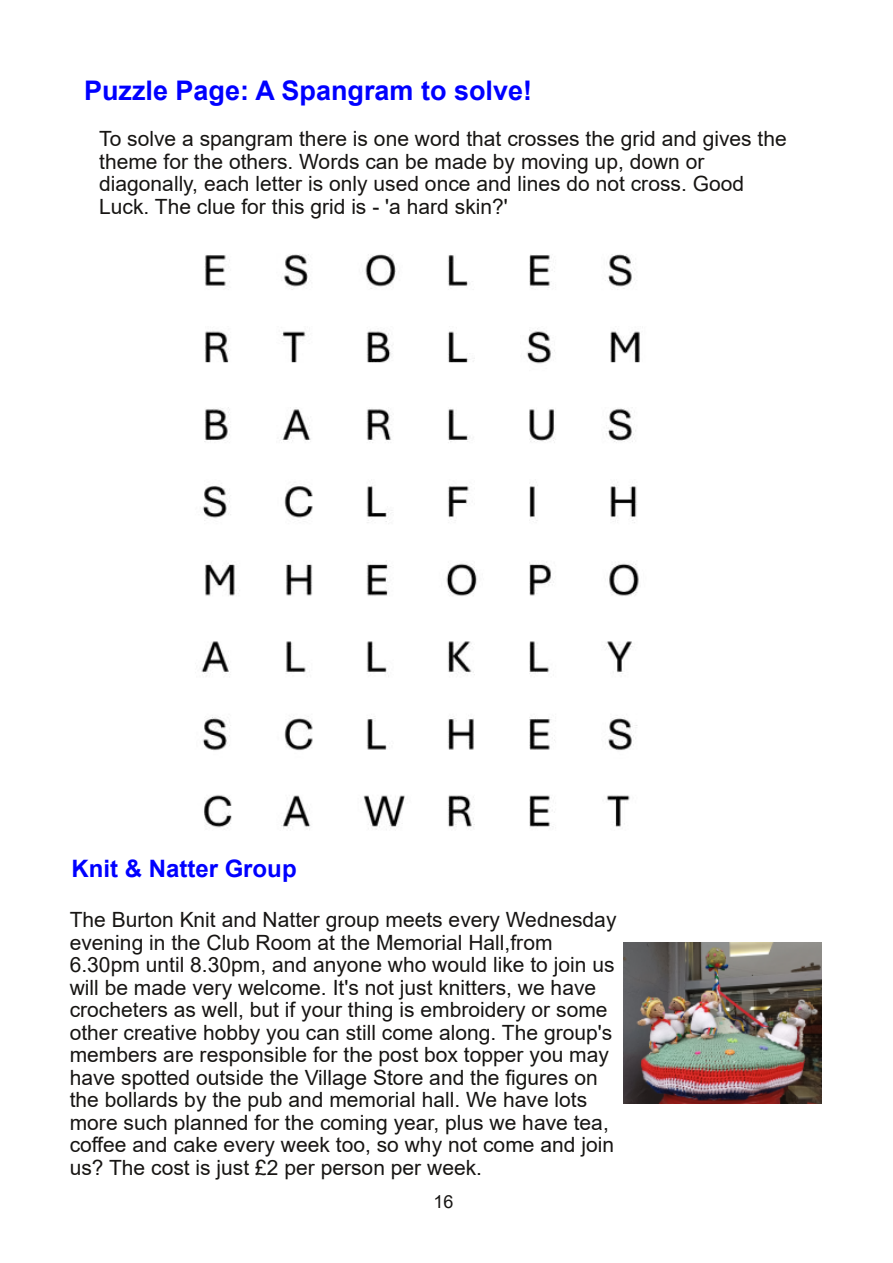
<style>
.page{position:relative;width:893px;height:1263px;background:#fff}
.page>*{position:absolute;margin:0;border:0;box-sizing:border-box;transform-origin:0 0}
.t1{font:700 27px "Arial";color:#00f}
.t2{font:700 24px "Arial";color:#00f}
.t3{font:21px/22.5px "Arial";color:#171513}
.t4{font:18px "Arial";color:#171513}
</style>
<div class="page">
<img style="left:201px;top:254px;width:439px;height:576px">
<img style="left:624px;top:942px;width:198px;height:161px">
<p class="t1" style="left:84px;top:76px;width:449px">Puzzle Page: A Spangram to solve!</p>
<p class="t3" style="left:99px;top:128px;width:689px">To solve a spangram there is one word that crosses the grid and gives the theme for the others. Words can be made by moving up, down or diagonally, each letter is only used once and lines do not cross. Good Luck. The clue for this grid is - 'a hard skin?'</p>
<p class="t2" style="left:72px;top:855px;width:227px">Knit &amp; Natter Group</p>
<p class="t3" style="left:70px;top:909px;width:548px">The Burton Knit and Natter group meets every Wednesday evening in the Club Room at the Memorial Hall,from 6.30pm until 8.30pm, and anyone who would like to join us will be made very welcome. It's not just knitters, we have crocheters as well, but if your thing is embroidery or some other creative hobby you can still come along. The group's members are responsible for the post box topper you may have spotted outside the Village Store and the figures on the bollards by the pub and memorial hall. We have lots more such planned for the coming year, plus we have tea, coffee and cake every week too, so why not come and join us? The cost is just £2 per person per week.</p>
<p class="t4" style="left:434px;top:1191px;width:22px">16</p>
</div>
